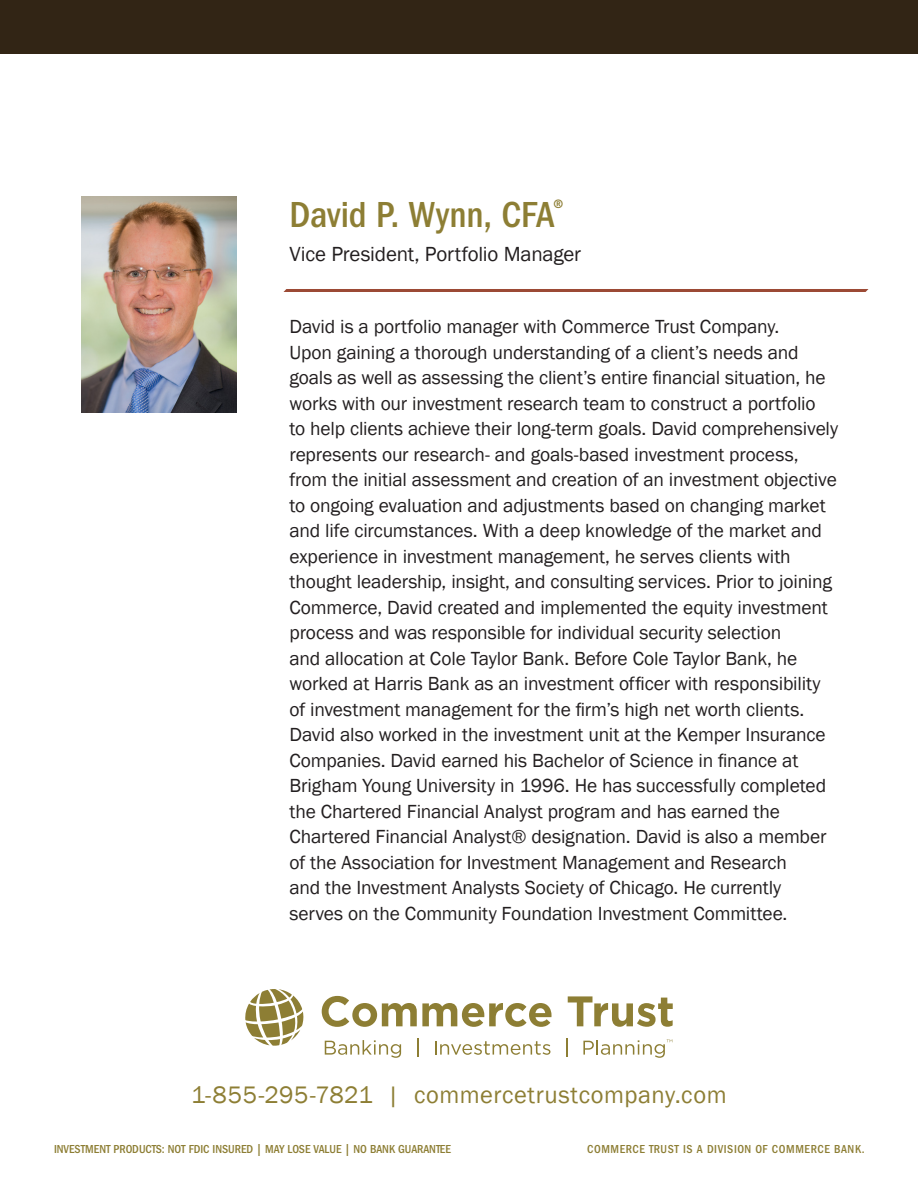
<style>
.page{position:relative;width:918px;height:1188px;background:#fff}
.page>*{position:absolute;margin:0;border:0;box-sizing:border-box;transform-origin:0 0}
.Bio_Name{font:500 condensed 37.5px "Franklin Gothic LT Pro";letter-spacing:-.005em;color:#8d7e34}
.t1{font:24.6px "Franklin Gothic";letter-spacing:.02em;color:#8d7e34}
.Bio_Title{font:21px "Franklin Gothic";letter-spacing:-.01em;color:#231f20}
.Bio_Body{font:19.5px/25.5px "Franklin Gothic";letter-spacing:-.01em;color:#231f20}
.t2{font:500 condensed 12px "Franklin Gothic LT Pro";color:#8d7e34}
.t3{font:500 condensed 12px "Franklin Gothic LT Pro";letter-spacing:.05em;color:#8d7e34}
</style>
<div class="page">
<div style="left:0;top:0;width:918px;height:54px;background:#322515"></div>
<svg style="left:245px;top:989px;width:59px;height:57px"></svg>
<svg style="left:322px;top:996px;width:230px;height:31px"></svg>
<svg style="left:568px;top:996px;width:105px;height:31px"></svg>
<svg style="left:325px;top:1040px;width:76px;height:18px"></svg>
<svg style="left:417px;top:1039px;width:1px;height:18px"></svg>
<svg style="left:435px;top:1041px;width:115px;height:14px"></svg>
<svg style="left:566px;top:1039px;width:1px;height:18px"></svg>
<svg style="left:583px;top:1039px;width:89px;height:19px"></svg>
<hr style="left:284px;top:289px;width:585px;height:3px;background:#9c4a35">
<img style="left:81px;top:197px;width:155px;height:216px">
<p class="Bio_Name" style="left:290px;top:193px;width:276px">David P. Wynn, CFA<sup>®</sup></p>
<p class="Bio_Title" style="left:290px;top:241px;width:293px">Vice President, Portfolio Manager</p>
<p class="Bio_Body" style="left:290px;top:314px;width:550px">David is a portfolio manager with Commerce Trust Company.<br>Upon gaining a thorough understanding of a client’s needs and goals as well as assessing the client’s entire financial situation, he works with our investment research team to construct a portfolio<br>to help clients achieve their long-term goals. David comprehensively represents our research- and goals-based investment process, from the initial assessment and creation of an investment objective to ongoing evaluation and adjustments based on changing market and life circumstances. With a deep knowledge of the market and experience in investment management, he serves clients with thought leadership, insight, and consulting services. Prior to joining Commerce, David created and implemented the equity investment process and was responsible for individual security selection<br>and allocation at Cole Taylor Bank. Before Cole Taylor Bank, he worked at Harris Bank as an investment officer with responsibility of investment management for the firm’s high net worth clients.<br>David also worked in the investment unit at the Kemper Insurance Companies. David earned his Bachelor of Science in finance at Brigham Young University in 1996. He has successfully completed the Chartered Financial Analyst program and has earned the Chartered Financial Analyst® designation. David is also a member of the Association for Investment Management and Research<br>and the Investment Analysts Society of Chicago. He currently serves on the Community Foundation Investment Committee.</p>
<p class="t1" style="left:191px;top:1079px;width:537px">1-855-295-7821 | commercetrustcompany.com</p>
<p class="t2" style="left:54px;top:1142px;width:398px">INVESTMENT PRODUCTS: NOT FDIC INSURED | MAY LOSE VALUE | NO BANK GUARANTEE</p>
<p class="t3" style="left:587px;top:1142px;width:279px">COMMERCE TRUST IS A DIVISION OF COMMERCE BANK.</p>
</div>
